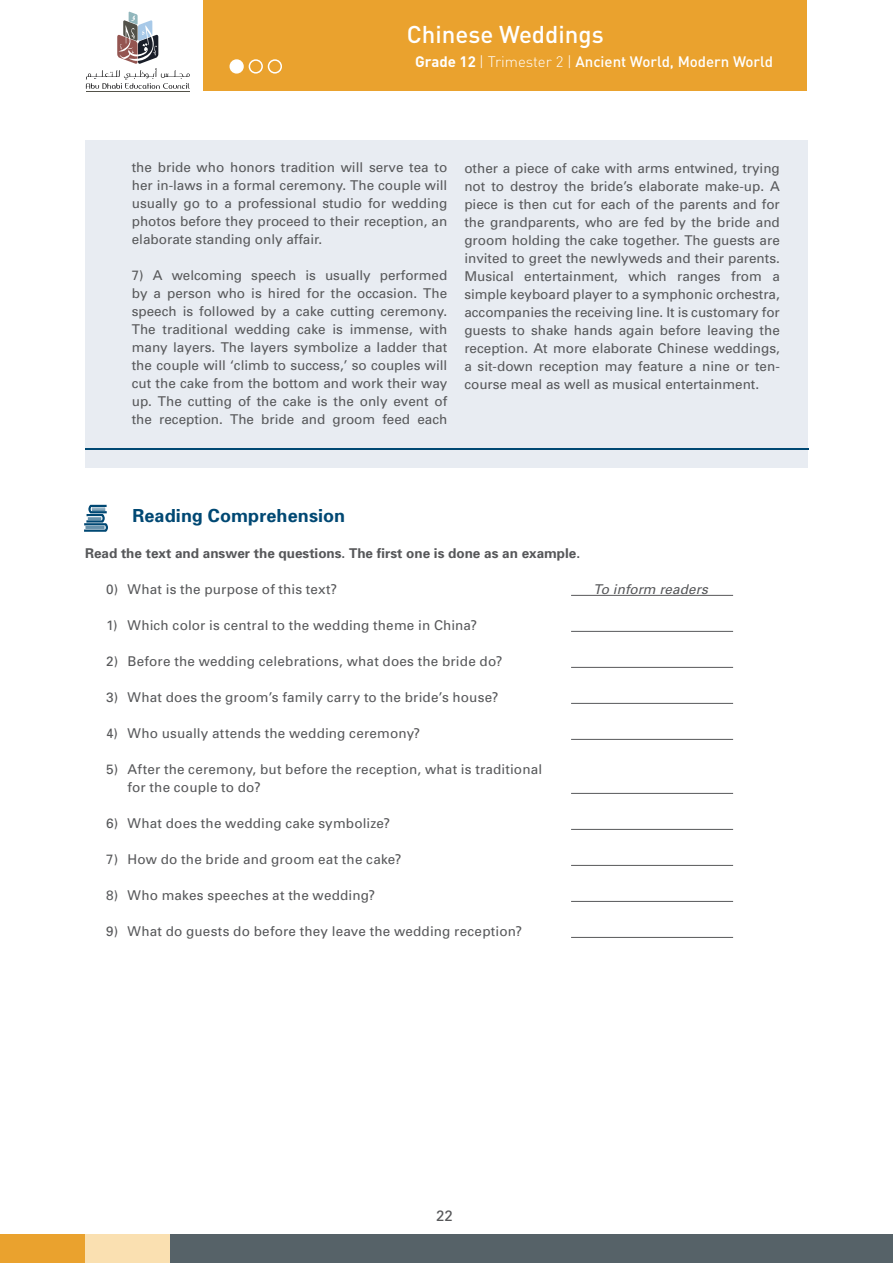
<style>
.page{position:relative;width:893px;height:1263px;background:#fff}
.page>*{position:absolute;margin:0;border:0;box-sizing:border-box;transform-origin:0 0}
.t1{font:500 24px "DIN";color:#fff}
.Task_Title{font:700 18px "Univers";letter-spacing:.005em;color:#004873}
.t2{font:500 15px "DIN";color:#fff}
.t3{font:15px "Univers";color:#57585a}
.Body_Indent__1_2_3{font:13.5px/18px "Univers";letter-spacing:.01em;color:#57585a;text-align:justify}
.Task_Instructions{font:700 13.5px "Univers";color:#57585a}
.Body_Indent__1_2_3-2{font:italic 13.5px "Univers";letter-spacing:.005em;color:#57585a}
.s1{font-weight:700}
.s2{font-weight:300}
</style>
<div class="page">
<div style="left:203px;top:0;width:604px;height:90px;background:#eaa22e"></div>
<hr style="left:86px;top:91px;width:104px;height:1px;background:#53524a">
<svg style="left:86px;top:12px;width:104px;height:77px"></svg>
<div style="left:0;top:1235px;width:85px;height:28px;background:#eaa22e"></div>
<div style="left:85px;top:1235px;width:85px;height:28px;background:#fae0b1"></div>
<div style="left:170px;top:1235px;width:723px;height:28px;background:#566268"></div>
<div style="left:85px;top:140px;width:723px;height:328px;background:#e8ecf2"></div>
<hr style="left:571px;top:595px;width:162px;height:1px;background:#57585a">
<hr style="left:571px;top:631px;width:162px;height:1px;background:#57585a">
<hr style="left:571px;top:667px;width:162px;height:1px;background:#57585a">
<hr style="left:571px;top:703px;width:162px;height:1px;background:#57585a">
<hr style="left:571px;top:739px;width:162px;height:1px;background:#57585a">
<hr style="left:571px;top:793px;width:162px;height:1px;background:#57585a">
<hr style="left:571px;top:829px;width:162px;height:1px;background:#57585a">
<hr style="left:571px;top:865px;width:162px;height:1px;background:#57585a">
<hr style="left:571px;top:901px;width:162px;height:1px;background:#57585a">
<hr style="left:571px;top:937px;width:162px;height:1px;background:#57585a">
<svg style="left:84px;top:505px;width:24px;height:27px"></svg>
<div style="left:249px;top:59px;width:14px;height:15px;border:2px solid #fff;border-radius:50%"></div>
<div style="left:230px;top:60px;width:13px;height:13px;background:#fff;border-radius:50%"></div>
<div style="left:229px;top:59px;width:15px;height:15px;border:2px solid #fff;border-radius:50%"></div>
<div style="left:268px;top:59px;width:14px;height:15px;border:2px solid #fff;border-radius:50%"></div>
<hr style="left:85px;top:448px;width:723px;height:2px;background:#004873">
<h1 class="t1" style="left:407px;top:18px;width:198px">Chinese Weddings</h1>
<p class="t2" style="left:415px;top:52px;width:360px"><span class="s1">Grade 12</span> <span class="s2">| Trimester 2 |</span> Ancient World, Modern World</p>
<p class="Body_Indent__1_2_3" style="left:132px;top:158px;width:317px">the bride who honors tradition will serve tea to her in-laws in a formal ceremony. The couple will usually go to a professional studio for wedding photos before they proceed to their reception, an elaborate standing only affair.</p>
<p class="Body_Indent__1_2_3" style="left:132px;top:266px;width:317px">7) A welcoming speech is usually performed by a person who is hired for the occasion. The speech is followed by a cake cutting ceremony.<br>The traditional wedding cake is immense, with many layers. The layers symbolize a ladder that the couple will ‘climb to success,’ so couples will cut the cake from the bottom and work their way up. The cutting of the cake is the only event of the reception. The bride and groom feed each</p>
<p class="Body_Indent__1_2_3" style="left:464px;top:159px;width:317px">other a piece of cake with arms entwined, trying not to destroy the bride’s elaborate make-up. A piece is then cut for each of the parents and for the grandparents, who are fed by the bride and groom holding the cake together. The guests are invited to greet the newlyweds and their parents.<br>Musical entertainment, which ranges from a simple keyboard player to a symphonic orchestra, accompanies the receiving line. It is customary for guests to shake hands again before leaving the reception. At more elaborate Chinese weddings, a sit-down reception may feature a nine or ten&shy;course meal as well as musical entertainment.</p>
<p class="Task_Title" style="left:133px;top:504px;width:214px">Reading Comprehension</p>
<p class="Task_Instructions" style="left:85px;top:545px;width:497px">Read the text and answer the questions. The first one is done as an example.</p>
<p class="Body_Indent__1_2_3" style="left:106px;top:580px;width:232px">0) What is the purpose of this text?</p>
<p class="Body_Indent__1_2_3" style="left:106px;top:616px;width:373px">1) Which color is central to the wedding theme in China?</p>
<p class="Body_Indent__1_2_3" style="left:106px;top:652px;width:398px">2) Before the wedding celebrations, what does the bride do?</p>
<p class="Body_Indent__1_2_3" style="left:106px;top:688px;width:394px">3) What does the groom’s family carry to the bride’s house?</p>
<p class="Body_Indent__1_2_3" style="left:106px;top:724px;width:316px">4) Who usually attends the wedding ceremony?</p>
<p class="Body_Indent__1_2_3" style="left:128px;top:760px;width:416px;text-indent:-21px">5) After the ceremony, but before the reception, what is traditional for the couple to do?</p>
<p class="Body_Indent__1_2_3" style="left:106px;top:814px;width:285px">6) What does the wedding cake symbolize?</p>
<p class="Body_Indent__1_2_3" style="left:106px;top:850px;width:297px">7) How do the bride and groom eat the cake?</p>
<p class="Body_Indent__1_2_3" style="left:106px;top:886px;width:271px">8) Who makes speeches at the wedding?</p>
<p class="Body_Indent__1_2_3" style="left:106px;top:922px;width:417px">9) What do guests do before they leave the wedding reception?</p>
<p class="Body_Indent__1_2_3-2" style="left:594px;top:581px;width:116px">To inform readers</p>
<p class="t3" style="left:436px;top:1206px;width:18px">22</p>
</div>
